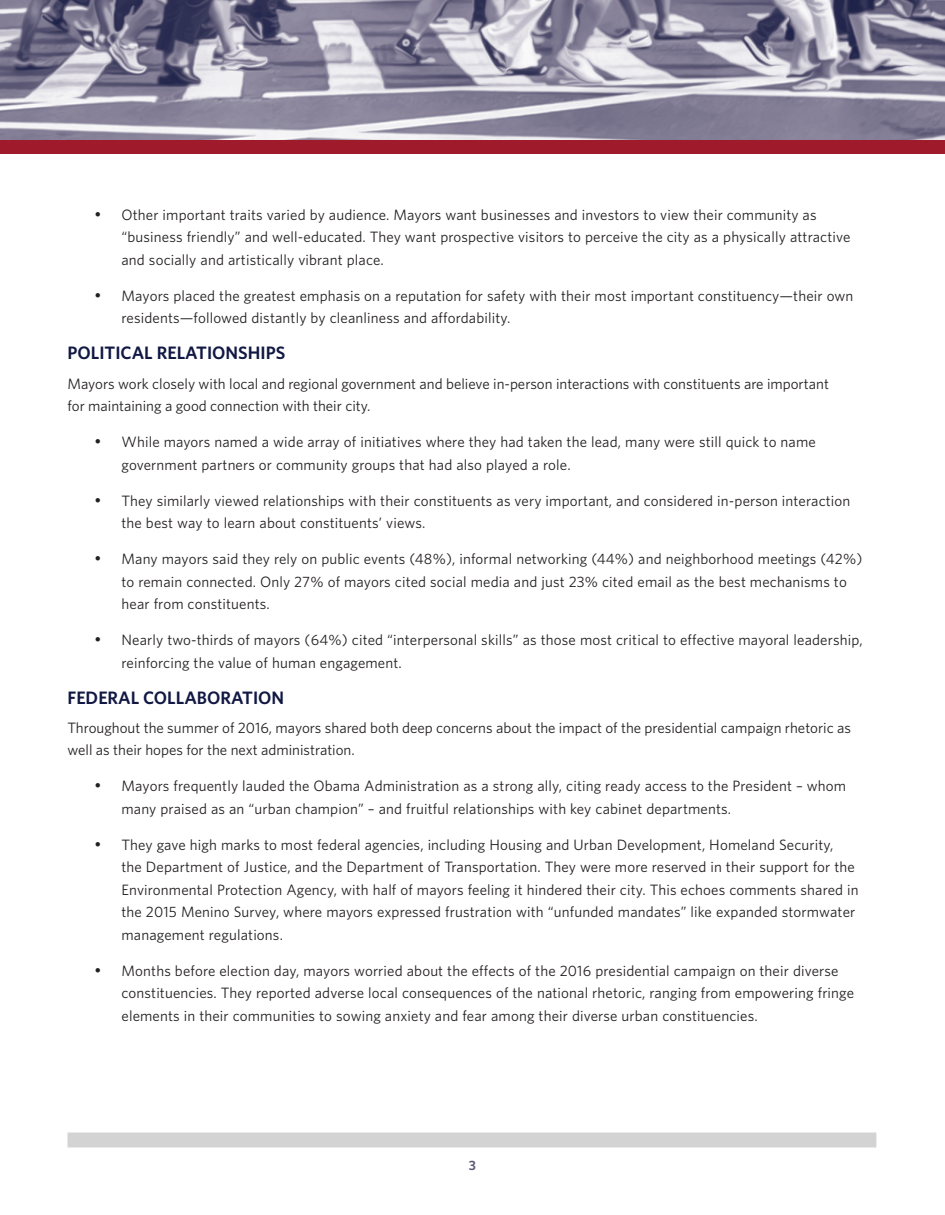
<style>
.page{position:relative;width:945px;height:1215px;background:#fff}
.page>*{position:absolute;margin:0;border:0;box-sizing:border-box;transform-origin:0 0}
.t1{font:600 18px "Whitney";color:#111842}
.t2{font:15px/22.5px "Whitney";letter-spacing:.01em;color:#231f20}
.t3{font:600 13.5px "Whitney";color:#5c5976}
</style>
<div class="page">
<img style="left:0;top:0;width:945px;height:140px">
<div style="left:68px;top:1132px;width:808px;height:16px;background:#d3d3d3"></div>
<div style="left:0;top:140px;width:945px;height:14px;background:#9f1b2b"></div>
<p class="t2" style="left:122px;top:203px;width:730px;text-indent:-27px">• Other important traits varied by audience. Mayors want businesses and investors to view their community as “business friendly” and well-educated. They want prospective visitors to perceive the city as a physically attractive and socially and artistically vibrant place.</p>
<p class="t2" style="left:122px;top:284px;width:733px;text-indent:-27px">• Mayors placed the greatest emphasis on a reputation for safety with their most important constituency—their own residents—followed distantly by cleanliness and affordability.</p>
<p class="t1" style="left:68px;top:341px;width:219px">POLITICAL RELATIONSHIPS</p>
<p class="t2" style="left:68px;top:372px;width:763px">Mayors work closely with local and regional government and believe in-person interactions with constituents are important for maintaining a good connection with their city.</p>
<p class="t2" style="left:122px;top:430px;width:696px;text-indent:-27px">• While mayors named a wide array of initiatives where they had taken the lead, many were still quick to name government partners or community groups that had also played a role.</p>
<p class="t2" style="left:121px;top:489px;width:730px;text-indent:-27px">• They similarly viewed relationships with their constituents as very important, and considered in-person interaction the best way to learn about constituents’ views.</p>
<p class="t2" style="left:121px;top:547px;width:742px;text-indent:-27px">• Many mayors said they rely on public events (48%), informal networking (44%) and neighborhood meetings (42%) to remain connected. Only 27% of mayors cited social media and just 23% cited email as the best mechanisms to hear from constituents.</p>
<p class="t2" style="left:121px;top:628px;width:743px;text-indent:-27px">• Nearly two-thirds of mayors (64%) cited “interpersonal skills” as those most critical to effective mayoral leadership, reinforcing the value of human engagement.</p>
<p class="t1" style="left:68px;top:685px;width:218px">FEDERAL COLLABORATION</p>
<p class="t2" style="left:68px;top:716px;width:785px">Throughout the summer of 2016, mayors shared both deep concerns about the impact of the presidential campaign rhetoric as well as their hopes for the next administration.</p>
<p class="t2" style="left:122px;top:775px;width:726px;text-indent:-27px">• Mayors frequently lauded the Obama Administration as a strong ally, citing ready access to the President – whom many praised as an “urban champion” – and fruitful relationships with key cabinet departments.</p>
<p class="t2" style="left:122px;top:833px;width:739px;text-indent:-27px">• They gave high marks to most federal agencies, including Housing and Urban Development, Homeland Security,<br>the Department of Justice, and the Department of Transportation. They were more reserved in their support for the Environmental Protection Agency, with half of mayors feeling it hindered their city. This echoes comments shared in the 2015 Menino Survey, where mayors expressed frustration with “unfunded mandates” like expanded stormwater management regulations.</p>
<p class="t2" style="left:122px;top:959px;width:734px;text-indent:-27px">• Months before election day, mayors worried about the effects of the 2016 presidential campaign on their diverse constituencies. They reported adverse local consequences of the national rhetoric, ranging from empowering fringe elements in their communities to sowing anxiety and fear among their diverse urban constituencies.</p>
<p class="t3" style="left:469px;top:1156px;width:9px">3</p>
</div>
